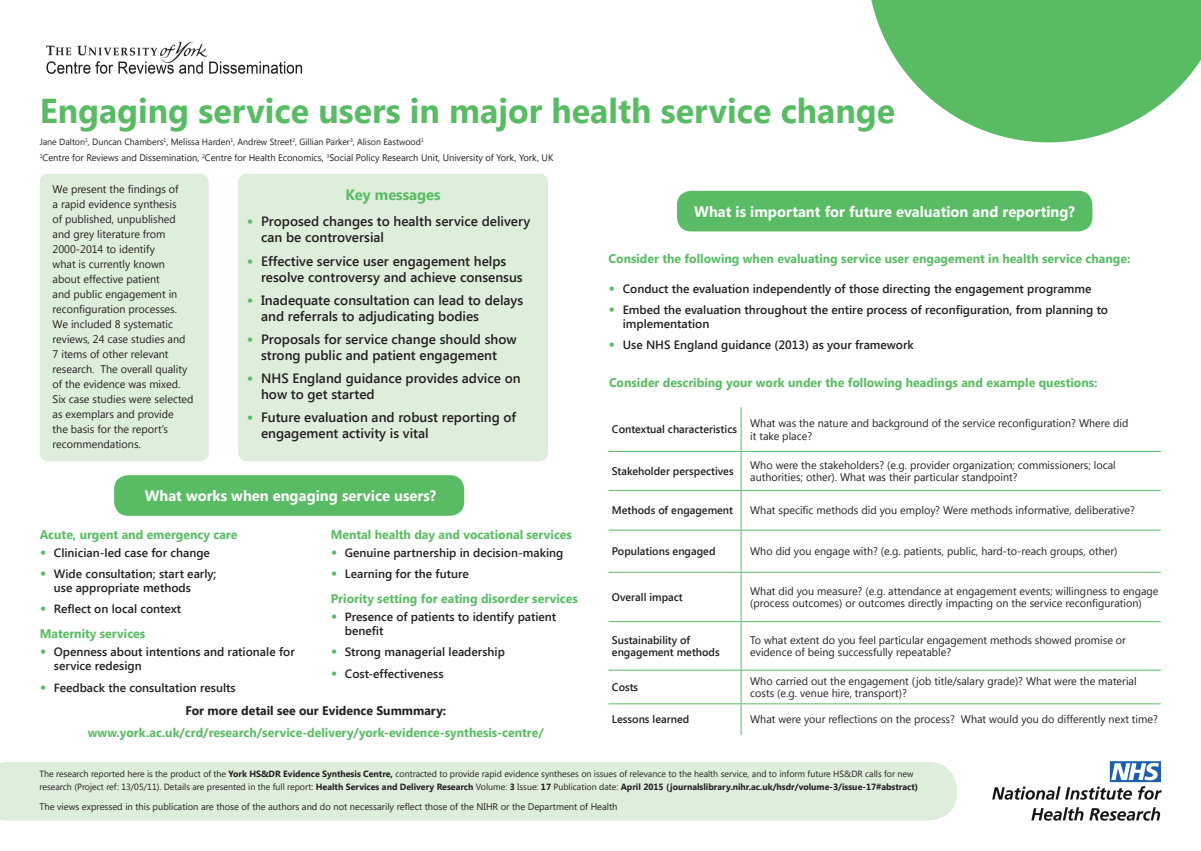
<style>
.page{position:relative;width:1201px;height:851px;background:#fff}
.page>*{position:absolute;margin:0;border:0;box-sizing:border-box;transform-origin:0 0}
.t1{font:700 34.5px "Segoe UI";color:#59bc64}
.t2{font:700 15px "Segoe UI";color:#fff}
.t3{font:700 15px "Segoe UI";color:#59bc64}
.t4{font:600 13.5px/16px "Segoe UI";color:#231f20}
.t5{font:700 12.5px "Segoe UI";color:#59bc64}
.t6{font:700 12.5px "Segoe UI";color:#231f20}
.t7{font:600 12px/14px "Segoe UI";color:#231f20}
.t8{font:11px/15px "Segoe UI";color:#231f20}
.t9{font:600 11px/12.5px "Segoe UI";color:#231f20}
.t10{font:9.5px "Segoe UI";color:#231f20}
.t11{font:9px/12.5px "Segoe UI";color:#231f20}
.s1{font-weight:700;font-size:16px;color:#59bc64}
.s2{font-weight:700}
</style>
<div class="page">
<svg style="left:871px;top:0;width:329px;height:142px;fill:#59bc64"></svg>
<div style="left:40px;top:174px;width:169px;height:287px;background:#ddeeda;border-radius:9px"></div>
<img style="left:46px;top:41px;width:257px;height:33px">
<div style="left:0;top:762px;width:957px;height:58px;background:#ddeeda"></div>
<img style="left:992px;top:761px;width:169px;height:59px">
<hr style="left:740px;top:407px;width:1px;height:44px;background:#59bc64">
<hr style="left:608px;top:451px;width:133px;height:1px;background:#59bc64">
<hr style="left:741px;top:451px;width:419px;height:1px;background:#59bc64">
<hr style="left:740px;top:452px;width:1px;height:38px;background:#59bc64">
<hr style="left:608px;top:490px;width:133px;height:1px;background:#59bc64">
<hr style="left:741px;top:490px;width:419px;height:1px;background:#59bc64">
<hr style="left:740px;top:491px;width:1px;height:38px;background:#59bc64">
<hr style="left:608px;top:529px;width:133px;height:1px;background:#59bc64">
<hr style="left:741px;top:529px;width:419px;height:1px;background:#59bc64">
<hr style="left:740px;top:530px;width:1px;height:41px;background:#59bc64">
<hr style="left:608px;top:571px;width:133px;height:1px;background:#59bc64">
<hr style="left:741px;top:571px;width:419px;height:1px;background:#59bc64">
<hr style="left:740px;top:572px;width:1px;height:49px;background:#59bc64">
<hr style="left:608px;top:621px;width:133px;height:1px;background:#59bc64">
<hr style="left:741px;top:621px;width:419px;height:1px;background:#59bc64">
<hr style="left:740px;top:622px;width:1px;height:47px;background:#59bc64">
<hr style="left:608px;top:669px;width:133px;height:1px;background:#59bc64">
<hr style="left:741px;top:669px;width:419px;height:1px;background:#59bc64">
<hr style="left:740px;top:670px;width:1px;height:33px;background:#59bc64">
<hr style="left:608px;top:703px;width:133px;height:1px;background:#59bc64">
<hr style="left:741px;top:703px;width:419px;height:1px;background:#59bc64">
<hr style="left:740px;top:704px;width:1px;height:31px;background:#59bc64">
<div style="left:114px;top:475px;width:350px;height:40px;background:#59bc64;border-radius:14px"></div>
<div style="left:677px;top:191px;width:415px;height:40px;background:#59bc64;border-radius:14px"></div>
<div style="left:238px;top:174px;width:310px;height:287px;background:#ddeeda;border-radius:9px"></div>
<h1 class="t1" style="left:40px;top:86px;width:857px">Engaging service users in major health service change</h1>
<p class="t11" style="left:40px;top:135px;width:385px">Jane Dalton<sup>1</sup>, Duncan Chambers<sup>1</sup>, Melissa Harden<sup>1</sup>, Andrew Street<sup>2</sup>, Gillian Parker<sup>3</sup>, Alison Eastwood<sup>1</sup></p>
<p class="t10" style="left:40px;top:151px;width:515px"><sup>1</sup>Centre for Reviews and Dissemination, <sup>2</sup>Centre for Health Economics, <sup>3</sup>Social Policy Research Unit, University of York, York, UK</p>
<p class="t8" style="left:53px;top:181px;width:142px">We present the findings of<br>a rapid evidence synthesis<br>of published, unpublished and grey literature from<br>2000-2014 to identify<br>what is currently known about effective patient<br>and public engagement in reconfiguration processes.<br>We included 8 systematic reviews, 24 case studies and<br>7 items of other relevant research. The overall quality of the evidence was mixed.<br>Six case studies were selected as exemplars and provide<br>the basis for the report’s recommendations.</p>
<h2 class="t3" style="left:345px;top:183px;width:97px">Key messages</h2>
<h2 class="t2" style="left:694px;top:200px;width:382px">What is important for future evaluation and reporting?</h2>
<p class="t4" style="left:261px;top:213px;width:271px;text-indent:-14px"><span class="s1">•</span> Proposed changes to health service delivery can be controversial</p>
<p class="t4" style="left:261px;top:252px;width:263px;text-indent:-14px"><span class="s1">•</span> Effective service user engagement helps resolve controversy and achieve consensus</p>
<p class="t4" style="left:261px;top:291px;width:264px;text-indent:-14px"><span class="s1">•</span> Inadequate consultation can lead to delays and referrals to adjudicating bodies</p>
<p class="t4" style="left:247px;top:330px;width:271px;text-align:center"><span class="s1">•</span> Proposals for service change should show strong public and patient engagement</p>
<p class="t4" style="left:261px;top:369px;width:261px;text-indent:-14px"><span class="s1">•</span> NHS England guidance provides advice on how to get started</p>
<p class="t4" style="left:261px;top:408px;width:256px;text-indent:-14px"><span class="s1">•</span> Future evaluation and robust reporting of engagement activity is vital</p>
<p class="t5" style="left:608px;top:249px;width:523px">Consider the following when evaluating service user engagement in health service change:</p>
<p class="t7" style="left:608px;top:281px;width:484px"><span class="s1">•</span> Conduct the evaluation independently of those directing the engagement programme</p>
<p class="t7" style="left:622px;top:302px;width:487px;text-indent:-14px"><span class="s1">•</span> Embed the evaluation throughout the entire process of reconfiguration, from planning to implementation</p>
<p class="t7" style="left:608px;top:337px;width:307px"><span class="s1">•</span> Use NHS England guidance (2013) as your framework</p>
<p class="t5" style="left:609px;top:374px;width:490px">Consider describing your work under the following headings and example questions:</p>
<p class="t9" style="left:612px;top:422px;width:127px">Contextual characteristics</p>
<p class="t8" style="left:750px;top:416px;width:380px;line-height:12.5px">What was the nature and background of the service reconfiguration? Where did it take place?</p>
<p class="t9" style="left:612px;top:464px;width:123px">Stakeholder perspectives</p>
<p class="t8" style="left:750px;top:458px;width:367px;line-height:12.5px">Who were the stakeholders? (e.g. provider organization; commissioners; local authorities; other). What was their particular standpoint?</p>
<p class="t9" style="left:612px;top:503px;width:123px">Methods of engagement</p>
<p class="t8" style="left:750px;top:502px;width:386px">What specific methods did you employ? Were methods informative, deliberative?</p>
<p class="t9" style="left:612px;top:544px;width:105px">Populations engaged</p>
<p class="t8" style="left:750px;top:543px;width:369px">Who did you engage with? (e.g. patients, public, hard-to-reach groups, other)</p>
<p class="t9" style="left:612px;top:590px;width:72px">Overall impact</p>
<p class="t8" style="left:750px;top:584px;width:410px;line-height:12.5px">What did you measure? (e.g. attendance at engagement events; willingness to engage (process outcomes) or outcomes directly impacting on the service reconfiguration)</p>
<p class="t9" style="left:612px;top:633px;width:109px">Sustainability of engagement methods</p>
<p class="t8" style="left:750px;top:633px;width:377px;line-height:12.5px">To what extent do you feel particular engagement methods showed promise or evidence of being successfully repeatable?</p>
<p class="t9" style="left:612px;top:680px;width:28px">Costs</p>
<p class="t8" style="left:750px;top:674px;width:388px;line-height:12.5px">Who carried out the engagement (job title/salary grade)? What were the material costs (e.g. venue hire, transport)?</p>
<p class="t9" style="left:612px;top:712px;width:79px">Lessons learned</p>
<p class="t8" style="left:750px;top:711px;width:409px">What were your reflections on the process? What would you do differently next time?</p>
<h2 class="t2" style="left:145px;top:485px;width:293px">What works when engaging service users?</h2>
<p class="t5" style="left:40px;top:525px;width:199px">Acute, urgent and emergency care</p>
<p class="t7" style="left:40px;top:545px;width:172px"><span class="s1">•</span> Clinician-led case for change</p>
<p class="t7" style="left:54px;top:566px;width:164px;text-indent:-14px"><span class="s1">•</span> Wide consultation; start early; use appropriate methods</p>
<p class="t7" style="left:40px;top:601px;width:143px"><span class="s1">•</span> Reflect on local context</p>
<p class="t5" style="left:40px;top:624px;width:107px">Maternity services</p>
<p class="t7" style="left:54px;top:644px;width:242px;text-indent:-14px"><span class="s1">•</span> Openness about intentions and rationale for service redesign</p>
<p class="t7" style="left:40px;top:679px;width:197px"><span class="s1">•</span> Feedback the consultation results</p>
<p class="t5" style="left:331px;top:525px;width:243px">Mental health day and vocational services</p>
<p class="t7" style="left:331px;top:545px;width:234px"><span class="s1">•</span> Genuine partnership in decision-making</p>
<p class="t7" style="left:331px;top:566px;width:140px"><span class="s1">•</span> Learning for the future</p>
<p class="t5" style="left:331px;top:589px;width:248px">Priority setting for eating disorder services</p>
<p class="t7" style="left:345px;top:609px;width:213px;text-indent:-14px"><span class="s1">•</span> Presence of patients to identify patient benefit</p>
<p class="t7" style="left:331px;top:644px;width:176px"><span class="s1">•</span> Strong managerial leadership</p>
<p class="t7" style="left:331px;top:665px;width:114px"><span class="s1">•</span> Cost-effectiveness</p>
<p class="t6" style="left:185px;top:702px;width:262px">For more detail see our Evidence Summmary:</p>
<p class="t5" style="left:88px;top:724px;width:457px">www.york.ac.uk/crd/research/service-delivery/york-evidence-synthesis-centre/</p>
<p class="t11" style="left:40px;top:767px;width:880px">The research reported here is the product of the <span class="s2">York HS&amp;DR Evidence Synthesis Centre,</span> contracted to provide rapid evidence syntheses on issues of relevance to the health service, and to inform future HS&amp;DR calls for new research (Project ref: 13/05/11). Details are presented in the full report: <span class="s2">Health Services and Delivery Research</span> Volume: <span class="s2">3</span> Issue: <span class="s2">17</span> Publication date: <span class="s2">April 2015 (journalslibrary.nihr.ac.uk/hsdr/volume-3/issue-17#abstract)</span></p>
<p class="t10" style="left:40px;top:800px;width:579px">The views expressed in this publication are those of the authors and do not necessarily reflect those of the NIHR or the Department of Health</p>
</div>
